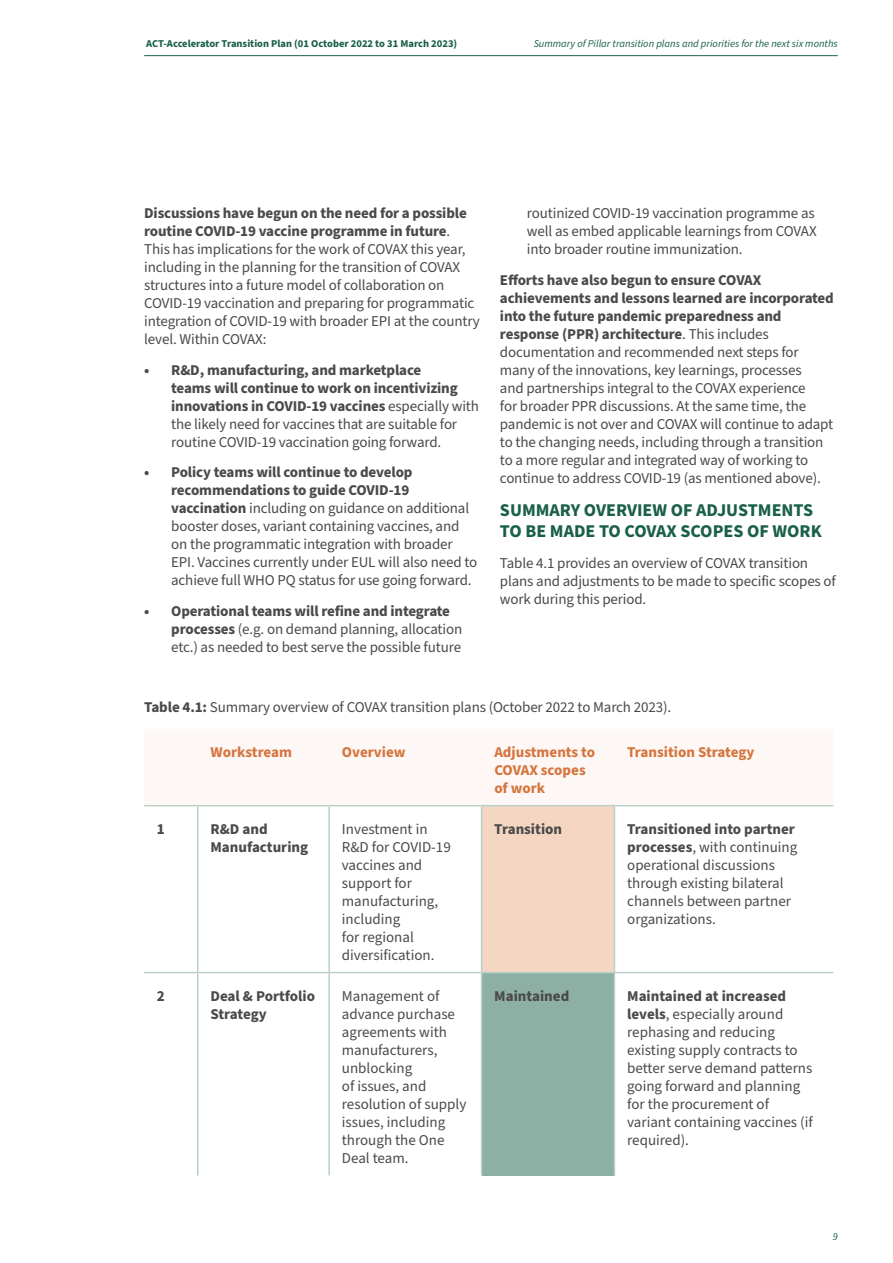
<style>
.page{position:relative;width:893px;height:1263px;background:#fff}
.page>*{position:absolute;margin:0;border:0;box-sizing:border-box;transform-origin:0 0}
.t1{font:700 18px/21px "Source Sans Pro";color:#1a6049}
.t2{font:15px/18px "Source Sans Pro";letter-spacing:-.01em;color:#4a4a49}
.t3{font:700 15px/18px "Source Sans Pro";letter-spacing:-.01em;color:#4a4a49}
.t4{font:700 15px/18px "Source Sans Pro";color:#d5753f}
.t5{font:italic 10.5px "Source Sans Pro";color:#1a6049}
.t6{font:700 10.5px "Source Sans Pro";color:#1a6049}
.s1{font-weight:700}
.s2{font-weight:400}
</style>
<div class="page">
<hr style="left:144px;top:55px;width:694px;height:1px;background:#1a6049">
<svg style="left:144px;top:804px;width:689px;height:1px"></svg>
<div style="left:482px;top:806px;width:132px;height:166px;background:#f4d6c2"></div>
<div style="left:482px;top:972px;width:132px;height:203px;background:#8dafa4"></div>
<hr style="left:144px;top:805px;width:54px;height:1px;background:#bacfc8">
<hr style="left:198px;top:805px;width:131px;height:1px;background:#bacfc8">
<hr style="left:197px;top:806px;width:1px;height:166px;background:#bacfc8">
<hr style="left:329px;top:805px;width:153px;height:1px;background:#bacfc8">
<hr style="left:328px;top:806px;width:2px;height:166px;background:#bacfc8">
<hr style="left:482px;top:805px;width:132px;height:1px;background:#bacfc8">
<hr style="left:481px;top:806px;width:1px;height:166px;background:#bacfc8">
<hr style="left:614px;top:805px;width:219px;height:1px;background:#bacfc8">
<hr style="left:614px;top:806px;width:1px;height:166px;background:#bacfc8">
<hr style="left:144px;top:972px;width:54px;height:1px;background:#bacfc8">
<hr style="left:198px;top:972px;width:131px;height:1px;background:#bacfc8">
<hr style="left:197px;top:973px;width:1px;height:202px;background:#bacfc8">
<hr style="left:329px;top:972px;width:153px;height:1px;background:#bacfc8">
<hr style="left:328px;top:973px;width:2px;height:202px;background:#bacfc8">
<hr style="left:482px;top:972px;width:132px;height:1px;background:#bacfc8">
<hr style="left:481px;top:973px;width:1px;height:202px;background:#bacfc8">
<hr style="left:614px;top:972px;width:219px;height:1px;background:#bacfc8">
<hr style="left:614px;top:973px;width:1px;height:202px;background:#bacfc8">
<p class="t6" style="left:146px;top:36px;width:312px">ACT-Accelerator Transition Plan (01 October 2022 to 31 March 2023)</p>
<p class="t5" style="left:534px;top:36px;width:306px">Summary of Pillar transition plans and priorities for the next six months</p>
<p class="t2" style="left:144px;top:204px;width:337px"><span class="s1">Discussions have begun on the need for a possible routine COVID-19 vaccine programme in future</span>.<br>This has implications for the work of COVAX this year, including in the planning for the transition of COVAX structures into a future model of collaboration on COVID-19 vaccination and preparing for programmatic integration of COVID-19 with broader EPI at the country level. Within COVAX:</p>
<p class="t3" style="left:171px;top:361px;width:309px;text-indent:-27px">• R&amp;D, manufacturing, and marketplace<br>teams will continue to work on incentivizing innovations in COVID-19 vaccines <span class="s2">especially with the likely need for vaccines that are suitable for routine COVID-19 vaccination going forward.</span></p>
<p class="t2" style="left:171px;top:464px;width:308px;text-indent:-27px"><span class="s1">• Policy teams will continue to develop recommendations to guide COVID-19 vaccination</span> including on guidance on additional booster doses, variant containing vaccines, and on the programmatic integration with broader EPI. Vaccines currently under EUL will also need to achieve full WHO PQ status for use going forward.</p>
<p class="t2" style="left:171px;top:603px;width:292px;text-indent:-27px"><span class="s1">• Operational teams will refine and integrate processes</span> (e.g. on demand planning, allocation etc.) as needed to best serve the possible future</p>
<p class="t2" style="left:527px;top:204px;width:291px">routinized COVID-19 vaccination programme as well as embed applicable learnings from COVAX into broader routine immunization.</p>
<p class="t2" style="left:500px;top:271px;width:335px"><span class="s1">Efforts have also begun to ensure COVAX achievements and lessons learned are incorporated into the future pandemic preparedness and response (PPR) architecture</span>. This includes documentation and recommended next steps for many of the innovations, key learnings, processes<br>and partnerships integral to the COVAX experience<br>for broader PPR discussions. At the same time, the pandemic is not over and COVAX will continue to adapt to the changing needs, including through a transition to a more regular and integrated way of working to continue to address COVID-19 (as mentioned above).</p>
<p class="t1" style="left:500px;top:500px;width:323px">SUMMARY OVERVIEW OF ADJUSTMENTS<br>TO BE MADE TO COVAX SCOPES OF WORK</p>
<p class="t2" style="left:500px;top:555px;width:337px">Table 4.1 provides an overview of COVAX transition plans and adjustments to be made to specific scopes of work during this period.</p>
<p class="t2" style="left:144px;top:698px;width:528px"><span class="s1">Table 4.1:</span> Summary overview of COVAX transition plans (October 2022 to March 2023).</p>
<p class="t4" style="left:210px;top:743px;width:83px">Workstream</p>
<p class="t4" style="left:342px;top:743px;width:65px">Overview</p>
<p class="t4" style="left:494px;top:743px;width:102px">Adjustments to<br>COVAX scopes of work</p>
<p class="t4" style="left:627px;top:743px;width:129px">Transition Strategy</p>
<p class="t3" style="left:157px;top:820px;width:9px">1</p>
<p class="t3" style="left:210px;top:820px;width:99px">R&amp;D and<br>Manufacturing</p>
<p class="t2" style="left:342px;top:820px;width:110px">Investment in<br>R&amp;D for COVID-19 vaccines and support for manufacturing, including<br>for regional diversification.</p>
<p class="t3" style="left:494px;top:820px;width:69px">Transition</p>
<p class="t2" style="left:627px;top:820px;width:172px"><span class="s1">Transitioned into partner processes</span>, with continuing operational discussions through existing bilateral channels between partner organizations.</p>
<p class="t3" style="left:157px;top:987px;width:9px">2</p>
<p class="t3" style="left:210px;top:987px;width:106px">Deal &amp; Portfolio<br>Strategy</p>
<p class="t2" style="left:342px;top:987px;width:126px">Management of advance purchase agreements with manufacturers, unblocking<br>of issues, and resolution of supply issues, including through the One<br>Deal team.</p>
<p class="t3" style="left:494px;top:987px;width:76px">Maintained</p>
<p class="t2" style="left:627px;top:987px;width:187px"><span class="s1">Maintained at increased levels</span>, especially around rephasing and reducing existing supply contracts to better serve demand patterns going forward and planning for the procurement of variant containing vaccines (if required).</p>
<p class="t5" style="left:833px;top:1229px;width:7px">9</p>
</div>
